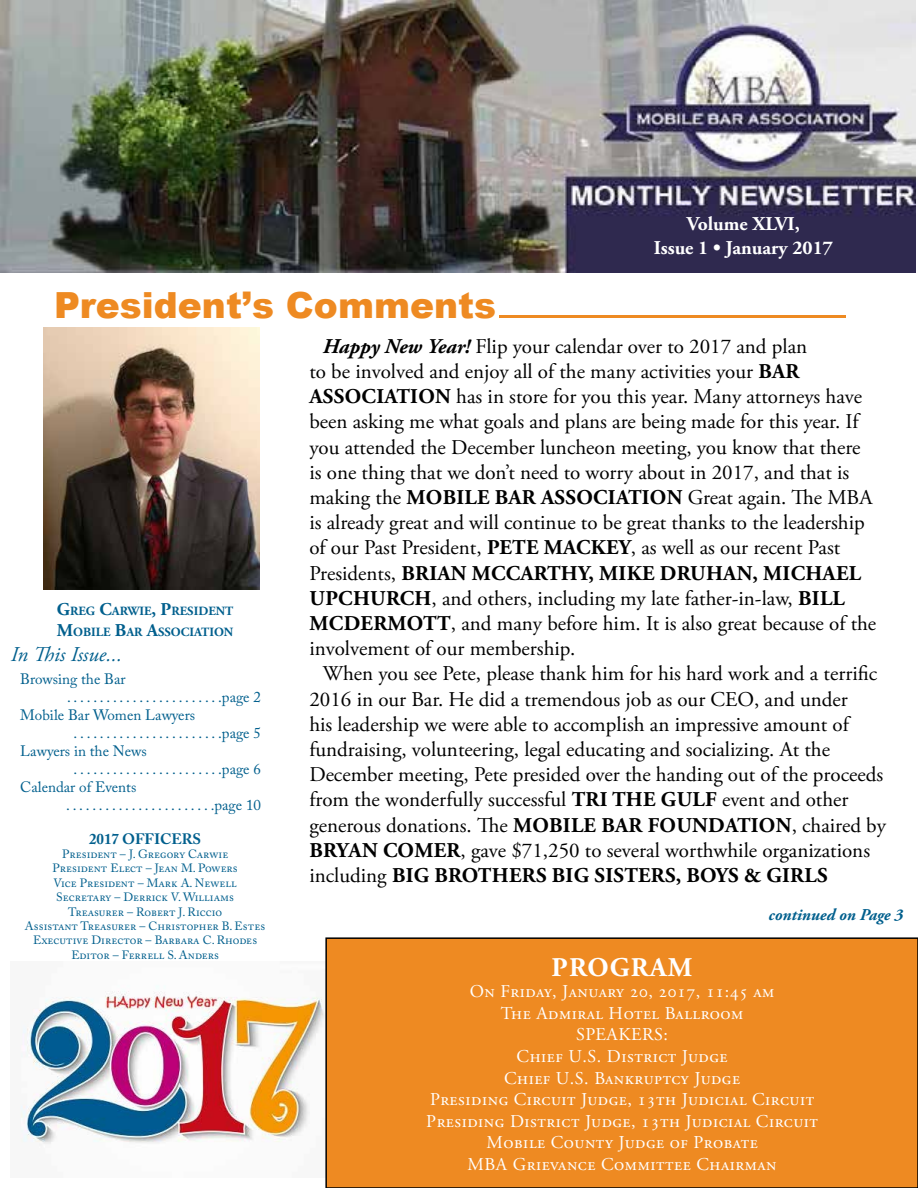
<style>
.page{position:relative;width:918px;height:1188px;background:#fff}
.page>*{position:absolute;margin:0;border:0;box-sizing:border-box;transform-origin:0 0}
.t1{font:900 36px "Arial";color:#ee8a22}
.t2{font:700 27px "Adobe Garamond Pro";letter-spacing:.045em;color:#fff}
.t3{font:21px/25.2px "Adobe Garamond Pro";letter-spacing:-.005em;color:#000}
.t4{font:italic 21px "Adobe Garamond Pro";color:#015f8d}
.t5{font:700 19.5px/23.4px "Adobe Garamond Pro";color:#fff;text-align:center}
.t6{font:18px/21.6px "Adobe Garamond Pro";letter-spacing:.03em;color:#fff;text-align:center}
.t7{font:italic 700 16.5px "Adobe Garamond Pro";color:#015f8d}
.t8{font:15px "Adobe Caslon Pro";color:#015f8d}
.t9{font:700 15px "Adobe Caslon Pro";color:#015f8d}
.t10{font:700 12.6px/21px "Adobe Garamond Pro";color:#015f8d}
.t11{font:12px/14.4px "Adobe Caslon Pro";color:#015f8d;text-align:center}
.s1{font-size:18px}
.s2{font-weight:700;font-style:italic}
.s3{font-weight:700}
</style>
<div class="page">
<img style="left:20px;top:986px;width:305px;height:159px">
<div style="left:326px;top:938px;width:592px;height:250px;background:#ee8a22"></div>
<div style="left:325px;top:937px;width:593px;height:251px;border:2px solid #000"></div>
<img style="left:0;top:0;width:916px;height:272px">
<img style="left:43px;top:327px;width:216px;height:263px">
<hr style="left:499px;top:315px;width:347px;height:3px;background:#ee8a22">
<h1 class="t1" style="left:54px;top:279px;width:444px">President’s Comments</h1>
<p class="t5" style="left:654px;top:213px;width:181px">Volume XLVI,<br>Issue 1 • January 2017</p>
<p class="t10" style="left:57px;top:600px;width:178px"><span class="s1">G</span>REG <span class="s1">C</span>ARWIE<span class="s1">, P</span>RESIDENT<br><span class="s1">M</span>OBILE <span class="s1">B</span>AR <span class="s1">A</span>SSOCIATION</p>
<p class="t4" style="left:11px;top:642px;width:113px">In This Issue...</p>
<p class="t8" style="left:20px;top:670px;width:107px">Browsing the Bar</p>
<p class="t8" style="left:67px;top:688px;width:195px">. . . . . . . . . . . . . . . . . . . . . . . .page 2</p>
<p class="t8" style="left:20px;top:706px;width:176px">Mobile Bar Women Lawyers</p>
<p class="t8" style="left:74px;top:724px;width:189px">. . . . . . . . . . . . . . . . . . . . . . .page 5</p>
<p class="t8" style="left:20px;top:742px;width:128px">Lawyers in the News</p>
<p class="t8" style="left:74px;top:760px;width:189px">. . . . . . . . . . . . . . . . . . . . . . .page 6</p>
<p class="t8" style="left:20px;top:778px;width:118px">Calendar of Events</p>
<p class="t8" style="left:66px;top:796px;width:196px">. . . . . . . . . . . . . . . . . . . . . . .page 10</p>
<p class="t9" style="left:89px;top:830px;width:114px">2017 OFFICERS</p>
<p class="t11" style="left:25px;top:847px;width:242px">President – J. Gregory Carwie<br>President Elect – Jean M. Powers<br>Vice President – Mark A. Newell<br>Secretary – Derrick V. Williams<br>Treasurer – Robert J. Riccio<br>Assistant Treasurer – Christopher B. Estes<br>Executive Director – Barbara C. Rhodes<br>Editor – Ferrell S. Anders</p>
<p class="t3" style="left:309px;top:334px;width:568px;text-indent:14px"><span class="s2">Happy New Year!</span> Flip your calendar over to 2017 and plan<br>to be involved and enjoy all of the many activities your <span class="s3">BAR ASSOCIATION</span> has in store for you this year. Many attorneys have been asking me what goals and plans are being made for this year. If you attended the December luncheon meeting, you know that there is one thing that we don’t need to worry about in 2017, and that is making the <span class="s3">MOBILE BAR ASSOCIATION</span> Great again. The MBA is already great and will continue to be great thanks to the leadership of our Past President, <span class="s3">PETE MACKEY</span>, as well as our recent Past Presidents, <span class="s3">BRIAN MCCARTHY, MIKE DRUHAN, MICHAEL UPCHURCH</span>, and others, including my late father-in-law, <span class="s3">BILL MCDERMOTT</span>, and many before him. It is also great because of the involvement of our membership.</p>
<p class="t3" style="left:309px;top:662px;width:578px;text-indent:14px">When you see Pete, please thank him for his hard work and a terrific 2016 in our Bar. He did a tremendous job as our CEO, and under<br>his leadership we were able to accomplish an impressive amount of fundraising, volunteering, legal educating and socializing. At the December meeting, Pete presided over the handing out of the proceeds from the wonderfully successful <span class="s3">TRI THE GULF</span> event and other generous donations. The <span class="s3">MOBILE BAR FOUNDATION</span>, chaired by <span class="s3">BRYAN COMER</span>, gave $71,250 to several worthwhile organizations including <span class="s3">BIG BROTHERS BIG SISTERS, BOYS &amp; GIRLS</span></p>
<p class="t7" style="left:769px;top:905px;width:136px">continued on Page 3</p>
<p class="t2" style="left:552px;top:951px;width:142px">PROGRAM</p>
<p class="t6" style="left:426px;top:981px;width:393px">On Friday, January 20, 2017, 11:45 am<br>The Admiral Hotel Ballroom<br>SPEAKERS:<br>Chief U.S. District Judge<br>Chief U.S. Bankruptcy Judge<br>Presiding Circuit Judge, 13th Judicial Circuit<br>Presiding District Judge, 13th Judicial Circuit<br>Mobile County Judge of Probate<br>MBA Grievance Committee Chairman</p>
</div>
